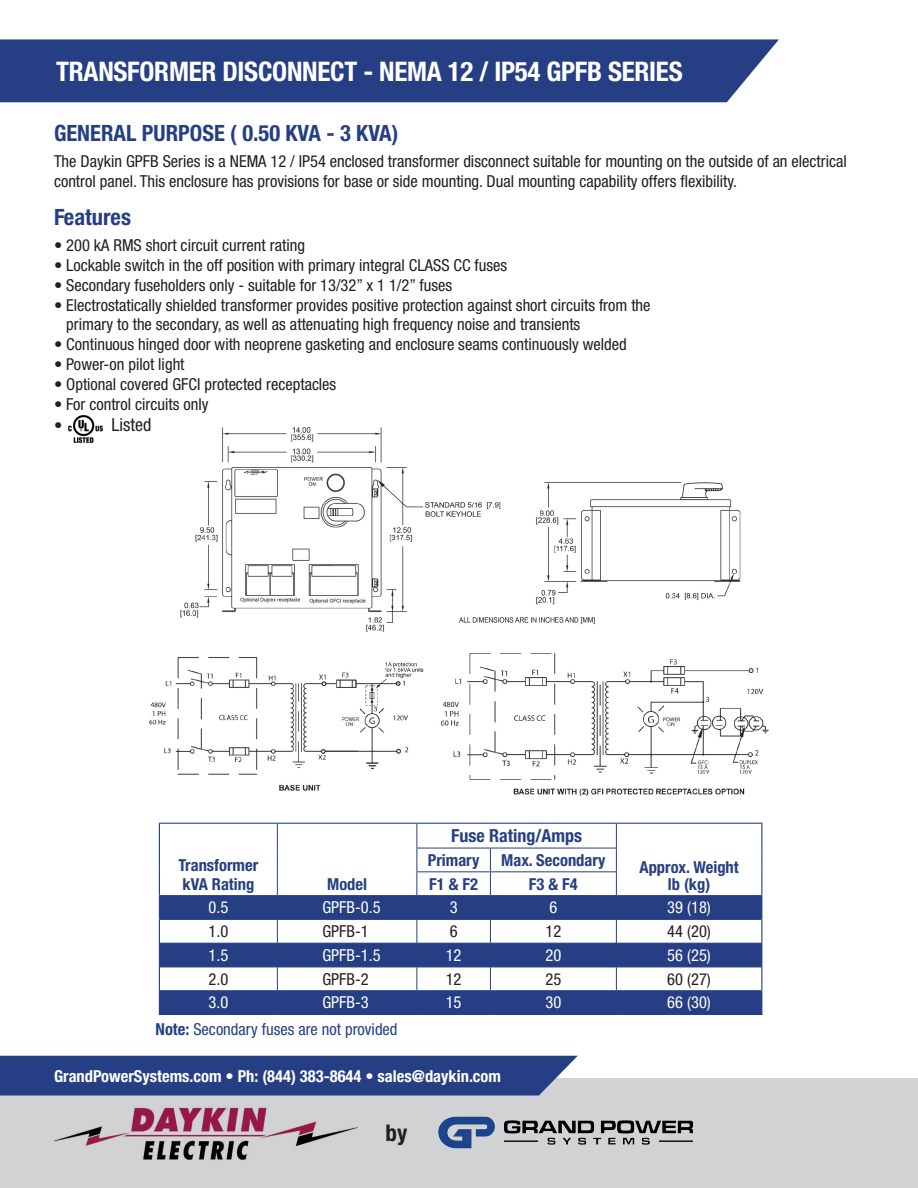
<style>
.page{position:relative;width:918px;height:1188px;background:#fff}
.page>*{position:absolute;margin:0;border:0;box-sizing:border-box;transform-origin:0 0}
.t1{font:700 condensed 27px "Helvetica Neue LT Std";letter-spacing:-.01em;color:#fff}
.t2{font:700 condensed 23.1px "Helvetica Neue LT Std";color:#231f20}
.t3{font:700 condensed 22.5px "Helvetica Neue LT Std";color:#263f84}
.t4{font:700 condensed 18px "Helvetica Neue LT Std";color:#263f84}
.t5{font:condensed 18px "Helvetica Neue LT Std";color:#231f20}
.t6{font:condensed 16.5px/19.8px "Helvetica Neue LT Std";color:#231f20}
.t7{font:700 condensed 16.5px/18.3px "Helvetica Neue LT Std";color:#263f84}
.t8{font:condensed 16.5px "Helvetica Neue LT Std";color:#fff}
.t9{font:700 condensed 16.5px "Helvetica Neue LT Std";color:#fff}
.t10{font:condensed 16.5px "Helvetica Neue LT Std";color:#263f84}
.s1{font-weight:700}
</style>
<div class="page">
<img style="left:149px;top:428px;width:620px;height:368px">
<svg style="left:160px;top:896px;width:601px;height:118px;fill:#263f84"></svg>
<hr style="left:159px;top:823px;width:118px;height:1px;background:#263f84">
<hr style="left:277px;top:823px;width:140px;height:1px;background:#263f84">
<hr style="left:417px;top:823px;width:73px;height:1px;background:#263f84">
<hr style="left:490px;top:823px;width:126px;height:1px;background:#263f84">
<hr style="left:616px;top:823px;width:146px;height:1px;background:#263f84">
<hr style="left:417px;top:848px;width:73px;height:1px;background:#263f84">
<hr style="left:490px;top:848px;width:127px;height:1px;background:#263f84">
<hr style="left:417px;top:871px;width:73px;height:1px;background:#263f84">
<hr style="left:490px;top:871px;width:127px;height:1px;background:#263f84">
<hr style="left:160px;top:895px;width:117px;height:1px;background:#263f84">
<hr style="left:277px;top:895px;width:140px;height:1px;background:#263f84">
<hr style="left:417px;top:895px;width:73px;height:1px;background:#263f84">
<hr style="left:490px;top:895px;width:126px;height:1px;background:#263f84">
<hr style="left:616px;top:895px;width:145px;height:1px;background:#263f84">
<hr style="left:160px;top:919px;width:117px;height:1px;background:#263f84">
<hr style="left:277px;top:919px;width:140px;height:1px;background:#263f84">
<hr style="left:417px;top:919px;width:73px;height:1px;background:#263f84">
<hr style="left:490px;top:919px;width:126px;height:1px;background:#263f84">
<hr style="left:616px;top:919px;width:145px;height:1px;background:#263f84">
<hr style="left:160px;top:943px;width:117px;height:1px;background:#263f84">
<hr style="left:277px;top:943px;width:140px;height:1px;background:#263f84">
<hr style="left:417px;top:943px;width:73px;height:1px;background:#263f84">
<hr style="left:490px;top:943px;width:126px;height:1px;background:#263f84">
<hr style="left:616px;top:943px;width:145px;height:1px;background:#263f84">
<hr style="left:160px;top:967px;width:117px;height:1px;background:#263f84">
<hr style="left:277px;top:967px;width:140px;height:1px;background:#263f84">
<hr style="left:417px;top:967px;width:73px;height:1px;background:#263f84">
<hr style="left:490px;top:967px;width:126px;height:1px;background:#263f84">
<hr style="left:616px;top:967px;width:145px;height:1px;background:#263f84">
<hr style="left:160px;top:990px;width:117px;height:1px;background:#263f84">
<hr style="left:277px;top:990px;width:140px;height:1px;background:#263f84">
<svg style="left:277px;top:824px;width:1px;height:190px"></svg>
<hr style="left:417px;top:990px;width:73px;height:1px;background:#263f84">
<svg style="left:417px;top:824px;width:1px;height:190px"></svg>
<hr style="left:490px;top:990px;width:126px;height:1px;background:#263f84">
<svg style="left:490px;top:848px;width:1px;height:166px"></svg>
<hr style="left:616px;top:990px;width:145px;height:1px;background:#263f84">
<svg style="left:616px;top:824px;width:1px;height:190px"></svg>
<hr style="left:159px;top:1014px;width:118px;height:1px;background:#263f84">
<hr style="left:277px;top:1014px;width:140px;height:1px;background:#263f84">
<hr style="left:417px;top:1014px;width:73px;height:1px;background:#263f84">
<hr style="left:490px;top:1014px;width:126px;height:1px;background:#263f84">
<hr style="left:616px;top:1014px;width:146px;height:1px;background:#263f84">
<svg style="left:159px;top:824px;width:1px;height:190px"></svg>
<svg style="left:761px;top:824px;width:1px;height:190px"></svg>
<img style="left:68px;top:414px;width:36px;height:30px">
<div style="left:0;top:39px;width:779px;height:63px;background:#263f84"></div>
<div style="left:0;top:1079px;width:918px;height:109px;background:#d1d2d4"></div>
<img style="left:438px;top:1116px;width:256px;height:33px">
<img style="left:54px;top:1107px;width:303px;height:53px">
<div style="left:0;top:1056px;width:578px;height:40px;background:#263f84"></div>
<h1 class="t1" style="left:56px;top:55px;width:628px">TRANSFORMER DISCONNECT - NEMA 12 / IP54 GPFB SERIES</h1>
<h3 class="t3" style="left:54px;top:119px;width:346px">GENERAL PURPOSE ( 0.50 KVA - 3 KVA)</h3>
<p class="t6" style="left:54px;top:151px;width:794px">The Daykin GPFB Series is a NEMA 12 / IP54 enclosed transformer disconnect suitable for mounting on the outside of an electrical control panel. This enclosure has provisions for base or side mounting. Dual mounting capability offers flexibility.</p>
<h3 class="t3" style="left:54px;top:204px;width:79px">Features</h3>
<p class="t6" style="left:54px;top:235px;width:253px">• 200 kA RMS short circuit current rating</p>
<p class="t6" style="left:54px;top:255px;width:455px">• Lockable switch in the off position with primary integral CLASS CC fuses</p>
<p class="t6" style="left:54px;top:275px;width:400px">• Secondary fuseholders only - suitable for 13/32” x 1 1/2” fuses</p>
<p class="t6" style="left:66px;top:295px;width:586px;text-indent:-12px">• Electrostatically shielded transformer provides positive protection against short circuits from the primary to the secondary, as well as attenuating high frequency noise and transients</p>
<p class="t6" style="left:54px;top:334px;width:574px">• Continuous hinged door with neoprene gasketing and enclosure seams continuously welded</p>
<p class="t6" style="left:54px;top:354px;width:132px">• Power-on pilot light</p>
<p class="t6" style="left:54px;top:374px;width:284px">• Optional covered GFCI protected receptacles</p>
<p class="t6" style="left:54px;top:393px;width:156px;line-height:21.6px">• For control circuits only •</p>
<p class="t5" style="left:111px;top:414px;width:41px">Listed</p>
<p class="t7" style="left:179px;top:856px;width:81px">Transformer kVA Rating</p>
<p class="t7" style="left:327px;top:874px;width:41px">Model</p>
<p class="t4" style="left:451px;top:825px;width:132px">Fuse Rating/Amps</p>
<p class="t7" style="left:428px;top:851px;width:53px">Primary</p>
<p class="t7" style="left:501px;top:851px;width:106px">Max. Secondary</p>
<p class="t7" style="left:429px;top:874px;width:50px">F1 &amp; F2</p>
<p class="t7" style="left:529px;top:874px;width:50px">F3 &amp; F4</p>
<p class="t7" style="left:640px;top:858px;width:101px;line-height:16.8px;text-align:center">Approx. Weight lb (kg)</p>
<p class="t8" style="left:208px;top:898px;width:21px">0.5</p>
<p class="t8" style="left:322px;top:898px;width:60px">GPFB-0.5</p>
<p class="t8" style="left:450px;top:898px;width:9px">3</p>
<p class="t8" style="left:549px;top:898px;width:9px">6</p>
<p class="t8" style="left:667px;top:898px;width:45px">39 (18)</p>
<p class="t6" style="left:208px;top:921px;width:21px">1.0</p>
<p class="t6" style="left:322px;top:921px;width:48px">GPFB-1</p>
<p class="t6" style="left:450px;top:921px;width:9px">6</p>
<p class="t6" style="left:545px;top:921px;width:17px">12</p>
<p class="t6" style="left:667px;top:921px;width:45px">44 (20)</p>
<p class="t8" style="left:208px;top:946px;width:21px">1.5</p>
<p class="t8" style="left:322px;top:946px;width:60px">GPFB-1.5</p>
<p class="t8" style="left:446px;top:946px;width:17px">12</p>
<p class="t8" style="left:545px;top:946px;width:17px">20</p>
<p class="t8" style="left:667px;top:946px;width:45px">56 (25)</p>
<p class="t6" style="left:208px;top:969px;width:21px">2.0</p>
<p class="t6" style="left:322px;top:969px;width:48px">GPFB-2</p>
<p class="t6" style="left:446px;top:969px;width:17px">12</p>
<p class="t6" style="left:545px;top:969px;width:17px">25</p>
<p class="t6" style="left:667px;top:969px;width:45px">60 (27)</p>
<p class="t8" style="left:208px;top:993px;width:21px">3.0</p>
<p class="t8" style="left:322px;top:993px;width:48px">GPFB-3</p>
<p class="t8" style="left:446px;top:993px;width:17px">15</p>
<p class="t8" style="left:545px;top:993px;width:17px">30</p>
<p class="t8" style="left:667px;top:993px;width:45px">66 (30)</p>
<p class="t10" style="left:156px;top:1019px;width:244px"><span class="s1">Note:</span> Secondary fuses are not provided</p>
<p class="t9" style="left:54px;top:1066px;width:449px">GrandPowerSystems.com • Ph: (844) 383-8644 • sales@daykin.com</p>
<h2 class="t2" style="left:386px;top:1119px;width:23px">by</h2>
</div>
